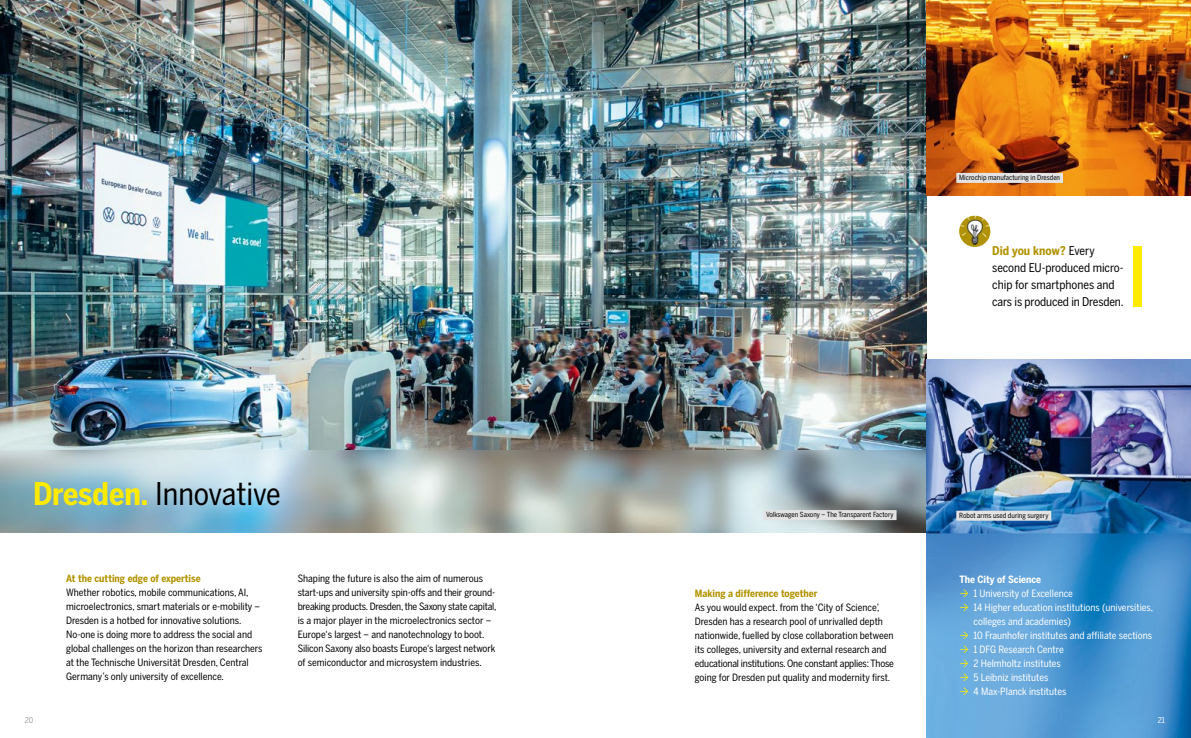
<style>
.page{position:relative;width:1191px;height:738px;background:#fff}
.page>*{position:absolute;margin:0;border:0;box-sizing:border-box;transform-origin:0 0}
.Headline{font:31px "Benton Sans Cond";color:#000}
.Fact_reg{font:12px/17px "Benton Sans Cond";letter-spacing:-.005em;color:#000}
.INH_Fließtext_links{font:10px/14px "Benton Sans Cond";color:#000}
.t1{font:10px/14px "Benton Sans Cond";color:#fff}
.Sandstein_bold{font:700 10px "Benton Sans Cond";color:#b29300}
.Sandstein_bold-2{font:700 10px "Benton Sans Cond";color:#fff}
.Seitenzahl{font:8px "Benton Sans Cond";color:#9c9d9d}
.t2{font:8px "Benton Sans Cond";color:#fff}
.Bildunterschrift{font:7px "Benton Sans Cond";color:#000}
.s1{font-weight:700;color:#b29300}
.s2{font-weight:700;color:#ffeb00}
</style>
<div class="page">
<img style="left:0;top:0;width:926px;height:450px">
<img style="left:0;top:450px;width:926px;height:82px">
<img style="left:926px;top:0;width:265px;height:195px">
<img style="left:926px;top:359px;width:265px;height:378px">
<div style="left:1132px;top:246px;width:9px;height:60px;background:#ffeb00"></div>
<img style="left:959px;top:215px;width:31px;height:32px;border-radius:16px">
<div style="left:763px;top:509px;width:133px;height:10px;background:#e3e3e3"></div>
<div style="left:956px;top:173px;width:107px;height:10px;background:#e3e3e3"></div>
<div style="left:956px;top:510px;width:95px;height:10px;background:#e3e3e3"></div>
<svg style="left:960px;top:589px;width:8px;height:7px"></svg>
<svg style="left:960px;top:603px;width:8px;height:7px"></svg>
<svg style="left:960px;top:631px;width:8px;height:7px"></svg>
<svg style="left:960px;top:645px;width:8px;height:7px"></svg>
<svg style="left:960px;top:659px;width:8px;height:7px"></svg>
<svg style="left:960px;top:673px;width:8px;height:7px"></svg>
<svg style="left:960px;top:687px;width:8px;height:7px"></svg>
<p class="Bildunterschrift" style="left:959px;top:173px;width:102px">Microchip manufacturing in Dresden</p>
<p class="Fact_reg" style="left:992px;top:242px;width:133px"><span class="s1">Did you know?</span> Every second EU-produced micro&shy;chip for smartphones and cars is produced in Dresden.</p>
<p class="Headline" style="left:33px;top:475px;width:249px"><span class="s2">Dresden.</span> Innovative</p>
<p class="Bildunterschrift" style="left:766px;top:510px;width:129px">Volkswagen Saxony – The Transparent Factory</p>
<p class="INH_Fließtext_links" style="left:298px;top:570px;width:200px">Shaping the future is also the aim of numerous start-ups and university spin-offs and their ground&shy;breaking products. Dresden, the Saxony state capital, is a major player in the microelectronics sector – Europe‘s largest – and nanotechnology to boot.<br>Silicon Saxony also boasts Europe‘s largest network of semiconductor and microsystem industries.</p>
<p class="Sandstein_bold" style="left:66px;top:572px;width:136px">At the cutting edge of expertise</p>
<p class="INH_Fließtext_links" style="left:66px;top:584px;width:198px">Whether robotics, mobile communications, AI, microelectronics, smart materials or e-mobility – Dresden is a hotbed for innovative solutions.<br>No-one is doing more to address the social and global challenges on the horizon than researchers at the Technische Universität Dresden, Central Germany’s only university of excellence.</p>
<p class="Sandstein_bold" style="left:695px;top:586px;width:124px">Making a difference together</p>
<p class="INH_Fließtext_links" style="left:695px;top:599px;width:200px">As you would expect. from the ‘City of Science’, Dresden has a research pool of unrivalled depth nationwide, fuelled by close collaboration between its colleges, university and external research and educational institutions. One constant applies: Those going for Dresden put quality and modernity first.</p>
<p class="Bildunterschrift" style="left:959px;top:511px;width:91px">Robot arms used during surgery</p>
<p class="Sandstein_bold-2" style="left:959px;top:572px;width:83px">The City of Science</p>
<p class="t1" style="left:973px;top:585px;width:101px">1 University of Excellence</p>
<p class="t1" style="left:973px;top:599px;width:181px">14 Higher education institutions (universities, colleges and academies)</p>
<p class="t1" style="left:973px;top:627px;width:180px">10 Fraunhofer institutes and affiliate sections</p>
<p class="t1" style="left:973px;top:641px;width:92px">1 DFG Research Centre</p>
<p class="t1" style="left:973px;top:655px;width:89px">2 Helmholtz institutes</p>
<p class="t1" style="left:973px;top:669px;width:76px">5 Leibniz institutes</p>
<p class="t1" style="left:973px;top:683px;width:94px">4 Max-Planck institutes</p>
<p class="Seitenzahl" style="left:25px;top:714px;width:10px">20</p>
<p class="t2" style="left:1157px;top:714px;width:9px">21</p>
</div>
